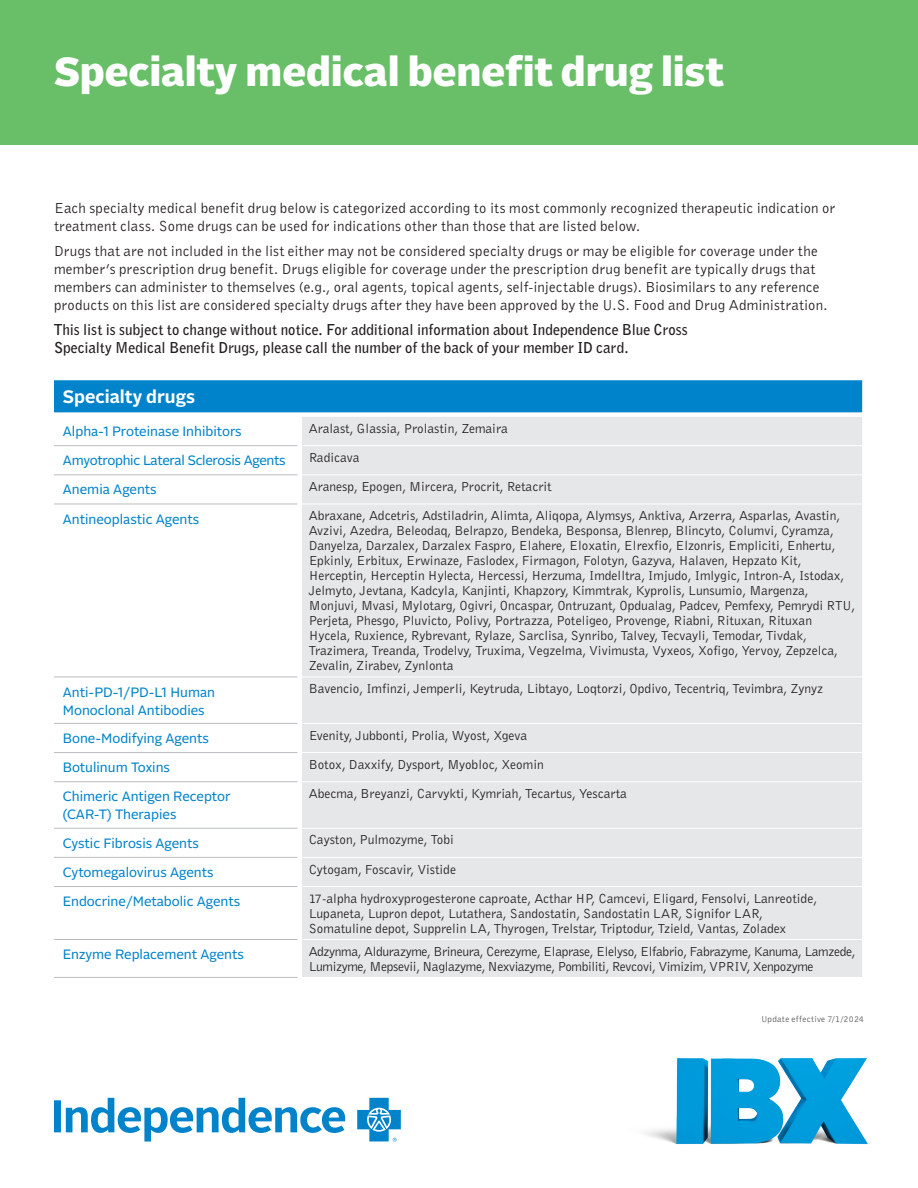
<style>
.page{position:relative;width:918px;height:1188px;background:#fff}
.page>*{position:absolute;margin:0;border:0;box-sizing:border-box;transform-origin:0 0}
.NP_H1{font:900 40.5px "Alrightv 2 Normal LP";letter-spacing:-.005em;color:#fff}
.Drug_list_Chart_H1{font:700 18px "Alrightv 2 Normal LP";color:#fff}
.BODY{font:15px/18px "Bell Gothic";letter-spacing:.01em;color:#231f20}
.BODY-2{font:700 15px/18px "Bell Gothic";letter-spacing:.005em;color:#231f20}
.Drug_names{font:13.5px/15px "Bell Gothic";color:#231f20}
.Drug_category{font:13.5px/18px "Alrightv 2 Normal LP";color:#0083ca}
.Drug_names-2{font:13.5px/15px "Bell Gothic";letter-spacing:-.025em;color:#231f20}
.Drug_category-2{font:13.5px "Alrightv 2 Normal LP";letter-spacing:-.02em;color:#0083ca}
.DISCLAIMER{font:9px "Bell Gothic";letter-spacing:.03em;color:#57585a}
</style>
<div class="page">
<svg style="left:54px;top:1098px;width:347px;height:44px"></svg>
<img style="left:646px;top:1058px;width:222px;height:86px">
<div style="left:0;top:0;width:918px;height:145px;background:#68bf67"></div>
<div style="left:54px;top:380px;width:808px;height:32px;background:#0083ca"></div>
<div style="left:302px;top:417px;width:560px;height:560px;background:#e6e7e9"></div>
<hr style="left:302px;top:445px;width:560px;height:1px;background:#fff">
<hr style="left:302px;top:474px;width:560px;height:1px;background:#fff">
<hr style="left:302px;top:723px;width:560px;height:1px;background:#fff">
<hr style="left:302px;top:752px;width:560px;height:1px;background:#fff">
<hr style="left:302px;top:504px;width:560px;height:1px;background:#fff">
<hr style="left:302px;top:677px;width:560px;height:1px;background:#fff">
<hr style="left:302px;top:781px;width:560px;height:1px;background:#fff">
<hr style="left:302px;top:828px;width:560px;height:1px;background:#fff">
<hr style="left:302px;top:857px;width:560px;height:1px;background:#fff">
<hr style="left:302px;top:886px;width:560px;height:1px;background:#fff">
<hr style="left:302px;top:939px;width:560px;height:1px;background:#fff">
<hr style="left:54px;top:723px;width:243px;height:1px;background:#bcbdc0">
<hr style="left:54px;top:752px;width:243px;height:1px;background:#bcbdc0">
<hr style="left:54px;top:445px;width:243px;height:1px;background:#bcbdc0">
<hr style="left:54px;top:474px;width:243px;height:1px;background:#bcbdc0">
<hr style="left:54px;top:504px;width:243px;height:1px;background:#bcbdc0">
<hr style="left:54px;top:677px;width:243px;height:1px;background:#bcbdc0">
<hr style="left:54px;top:781px;width:243px;height:1px;background:#bcbdc0">
<hr style="left:54px;top:828px;width:243px;height:1px;background:#bcbdc0">
<hr style="left:54px;top:857px;width:243px;height:1px;background:#bcbdc0">
<hr style="left:54px;top:886px;width:243px;height:1px;background:#bcbdc0">
<hr style="left:54px;top:939px;width:243px;height:1px;background:#bcbdc0">
<hr style="left:54px;top:977px;width:243px;height:1px;background:#bcbdc0">
<p class="NP_H1" style="left:54px;top:42px;width:671px">Specialty medical benefit drug list</p>
<p class="BODY" style="left:54px;top:199px;width:783px">Each specialty medical benefit drug below is categorized according to its most commonly recognized therapeutic indication or treatment class. Some drugs can be used for indications other than those that are listed below.</p>
<p class="BODY" style="left:54px;top:241px;width:775px">Drugs that are not included in the list either may not be considered specialty drugs or may be eligible for coverage under the member’s prescription drug benefit. Drugs eligible for coverage under the prescription drug benefit are typically drugs that members can administer to themselves (e.g., oral agents, topical agents, self-injectable drugs). Biosimilars to any reference products on this list are considered specialty drugs after they have been approved by the U.S. Food and Drug Administration.</p>
<p class="BODY-2" style="left:54px;top:320px;width:635px">This list is subject to change without notice. For additional information about Independence Blue Cross<br>Specialty Medical Benefit Drugs, please call the number of the back of your member ID card.</p>
<p class="Drug_list_Chart_H1" style="left:63px;top:384px;width:134px">Specialty drugs</p>
<p class="Drug_category" style="left:63px;top:422px;width:180px">Alpha-1 Proteinase Inhibitors</p>
<p class="Drug_names" style="left:309px;top:420px;width:201px">Aralast, Glassia, Prolastin, Zemaira</p>
<p class="Drug_category-2" style="left:63px;top:451px;width:224px">Amyotrophic Lateral Sclerosis Agents</p>
<p class="Drug_names" style="left:309px;top:450px;width:52px">Radicava</p>
<p class="Drug_category" style="left:63px;top:480px;width:95px">Anemia Agents</p>
<p class="Drug_names" style="left:309px;top:479px;width:244px">Aranesp, Epogen, Mircera, Procrit, Retacrit</p>
<p class="Drug_category" style="left:63px;top:509px;width:138px">Antineoplastic Agents</p>
<p class="Drug_names" style="left:309px;top:508px;width:548px">Abraxane, Adcetris, Adstiladrin, Alimta, Aliqopa, Alymsys, Anktiva, Arzerra, Asparlas, Avastin, Avzivi, Azedra, Beleodaq, Belrapzo, Bendeka, Besponsa, Blenrep, Blincyto, Columvi, Cyramza, Danyelza, Darzalex, Darzalex Faspro, Elahere, Eloxatin, Elrexfio, Elzonris, Empliciti, Enhertu, Epkinly, Erbitux, Erwinaze, Faslodex, Firmagon, Folotyn, Gazyva, Halaven, Hepzato Kit, Herceptin, Herceptin Hylecta, Hercessi, Herzuma, Imdelltra, Imjudo, Imlygic, Intron-A, Istodax, Jelmyto, Jevtana, Kadcyla, Kanjinti, Khapzory, Kimmtrak, Kyprolis, Lunsumio, Margenza, Monjuvi, Mvasi, Mylotarg, Ogivri, Oncaspar, Ontruzant, Opdualag, Padcev, Pemfexy, Pemrydi RTU, Perjeta, Phesgo, Pluvicto, Polivy, Portrazza, Poteligeo, Provenge, Riabni, Rituxan, Rituxan Hycela, Ruxience, Rybrevant, Rylaze, Sarclisa, Synribo, Talvey, Tecvayli, Temodar, Tivdak, Trazimera, Treanda, Trodelvy, Truxima, Vegzelma, Vivimusta, Vyxeos, Xofigo, Yervoy, Zepzelca, Zevalin, Zirabev, Zynlonta</p>
<p class="Drug_category" style="left:63px;top:682px;width:154px">Anti-PD-1/PD-L1 Human<br>Monoclonal Antibodies</p>
<p class="Drug_names" style="left:309px;top:681px;width:516px">Bavencio, Imfinzi, Jemperli, Keytruda, Libtayo, Loqtorzi, Opdivo, Tecentriq, Tevimbra, Zynyz</p>
<p class="Drug_category" style="left:63px;top:729px;width:148px">Bone-Modifying Agents</p>
<p class="Drug_names" style="left:309px;top:727px;width:220px">Evenity, Jubbonti, Prolia, Wyost, Xgeva</p>
<p class="Drug_category" style="left:63px;top:758px;width:109px">Botulinum Toxins</p>
<p class="Drug_names" style="left:309px;top:756px;width:237px">Botox, Daxxify, Dysport, Myobloc, Xeomin</p>
<p class="Drug_category" style="left:63px;top:787px;width:169px">Chimeric Antigen Receptor (CAR-T) Therapies</p>
<p class="Drug_names" style="left:309px;top:786px;width:320px">Abecma, Breyanzi, Carvykti, Kymriah, Tecartus, Yescarta</p>
<p class="Drug_category" style="left:63px;top:833px;width:138px">Cystic Fibrosis Agents</p>
<p class="Drug_names" style="left:309px;top:832px;width:147px">Cayston, Pulmozyme, Tobi</p>
<p class="Drug_category" style="left:63px;top:863px;width:152px">Cytomegalovirus Agents</p>
<p class="Drug_names" style="left:309px;top:861px;width:149px">Cytogam, Foscavir, Vistide</p>
<p class="Drug_category" style="left:63px;top:892px;width:179px">Endocrine/Metabolic Agents</p>
<p class="Drug_names" style="left:309px;top:890px;width:510px">17-alpha hydroxyprogesterone caproate, Acthar HP, Camcevi, Eligard, Fensolvi, Lanreotide,<br>Lupaneta, Lupron depot, Lutathera, Sandostatin, Sandostatin LAR, Signifor LAR,<br>Somatuline depot, Supprelin LA, Thyrogen, Trelstar, Triptodur, Tzield, Vantas, Zoladex</p>
<p class="Drug_category" style="left:63px;top:945px;width:182px">Enzyme Replacement Agents</p>
<p class="Drug_names-2" style="left:309px;top:943px;width:548px">Adzynma, Aldurazyme, Brineura, Cerezyme, Elaprase, Elelyso, Elfabrio, Fabrazyme, Kanuma, Lamzede,<br>Lumizyme, Mepsevii, Naglazyme, Nexviazyme, Pombiliti, Revcovi, Vimizim, VPRIV, Xenpozyme</p>
<p class="DISCLAIMER" style="left:761px;top:1013px;width:104px">Update effective 7/1/2024</p>
</div>
